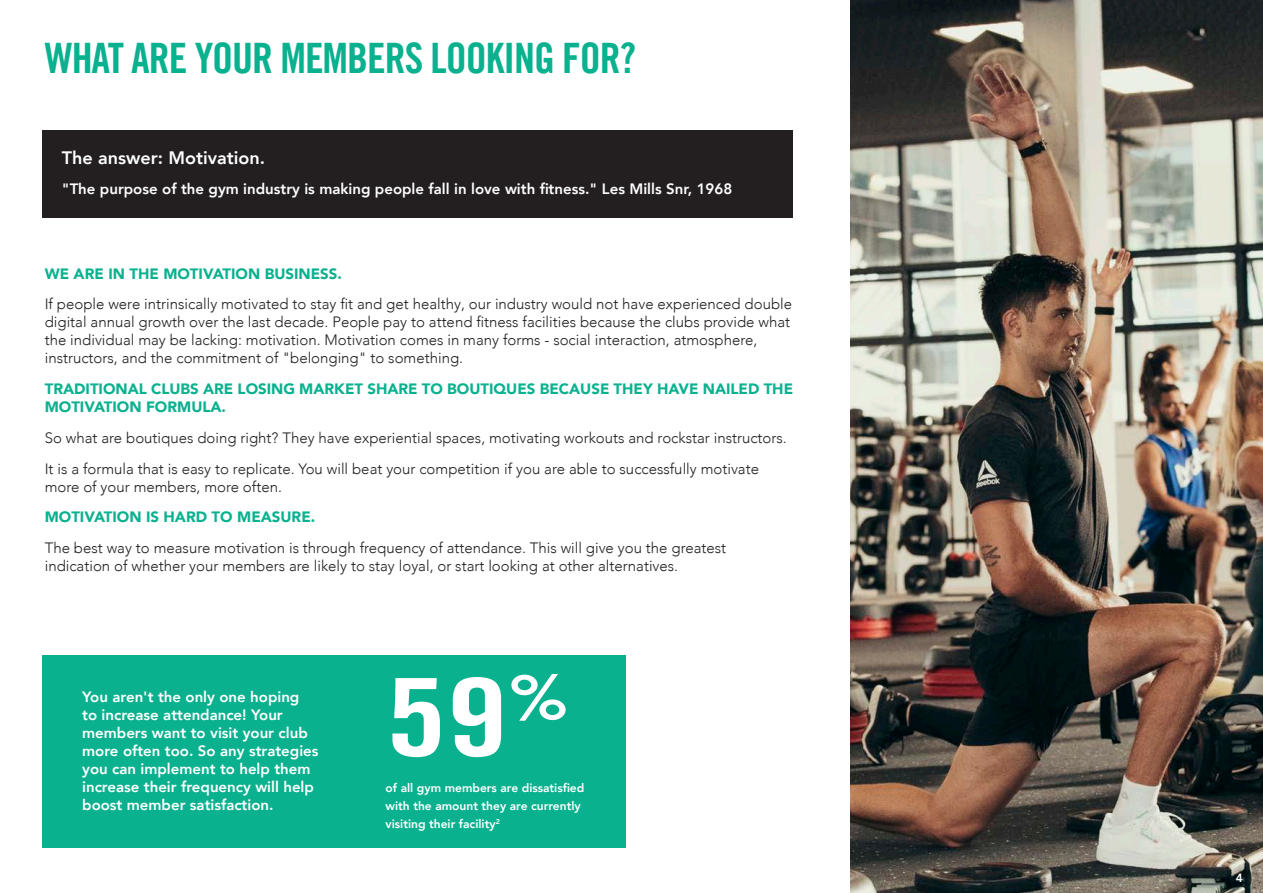
<style>
.page{position:relative;width:1263px;height:893px;background:#fff}
.page>*{position:absolute;margin:0;border:0;box-sizing:border-box;transform-origin:0 0}
.t1{font:108px "Trade Gothic LT Com Bd Cn 20";color:#fff;scale:1.27 1}
.t2{font:42px "Trade Gothic LT Com Bd Cn 20";letter-spacing:-.025em;color:#09b18f}
.t3{font:800 18px "Avenir LT Com";color:#fff}
.t4{font:300 15px/18px "Avenir LT Com";color:#231f20}
.t5{font:800 15px/18px "Avenir LT Com";color:#fff}
.t6{font:900 15px/18px "Avenir LT Com";color:#09b18f}
.t7{font:800 12px/18px "Avenir LT Com";color:#fff}
</style>
<div class="page">
<div style="left:43px;top:656px;width:583px;height:192px;background:#09b18f"></div>
<div style="left:43px;top:130px;width:750px;height:87px;background:#231f20"></div>
<img style="left:850px;top:0;width:413px;height:893px">
<p class="t2" style="left:45px;top:32px;width:593px">WHAT ARE YOUR MEMBERS LOOKING FOR?</p>
<p class="t3" style="left:62px;top:147px;width:205px">The answer: Motivation.</p>
<p class="t5" style="left:62px;top:180px;width:672px">"The purpose of the gym industry is making people fall in love with fitness." Les Mills Snr, 1968</p>
<p class="t6" style="left:45px;top:264px;width:299px">WE ARE IN THE MOTIVATION BUSINESS.</p>
<p class="t4" style="left:45px;top:295px;width:749px">If people were intrinsically motivated to stay fit and get healthy, our industry would not have experienced double digital annual growth over the last decade. People pay to attend fitness facilities because the clubs provide what the individual may be lacking: motivation. Motivation comes in many forms - social interaction, atmosphere, instructors, and the commitment of "belonging" to something.</p>
<p class="t6" style="left:45px;top:380px;width:750px">TRADITIONAL CLUBS ARE LOSING MARKET SHARE TO BOUTIQUES BECAUSE THEY HAVE NAILED THE<br>MOTIVATION FORMULA.</p>
<p class="t4" style="left:45px;top:429px;width:743px">So what are boutiques doing right? They have experiential spaces, motivating workouts and rockstar instructors.</p>
<p class="t4" style="left:45px;top:459px;width:716px">It is a formula that is easy to replicate. You will beat your competition if you are able to successfully motivate more of your members, more often.</p>
<p class="t6" style="left:45px;top:508px;width:272px">MOTIVATION IS HARD TO MEASURE.</p>
<p class="t4" style="left:45px;top:539px;width:683px">The best way to measure motivation is through frequency of attendance. This will give you the greatest indication of whether your members are likely to stay loyal, or start looking at other alternatives.</p>
<p class="t5" style="left:82px;top:688px;width:238px">You aren't the only one hoping<br>to increase attendance! Your members want to visit your club more often too. So any strategies you can implement to help them increase their frequency will help boost member satisfaction.</p>
<p class="t1" style="left:386px;top:652px;width:146px">59<sup>%</sup></p>
<p class="t7" style="left:386px;top:779px;width:200px">of all gym members are dissatisfied with the amount they are currently visiting their facility<sup>2</sup></p>
<p class="t7" style="left:1236px;top:869px;width:9px">4</p>
</div>
